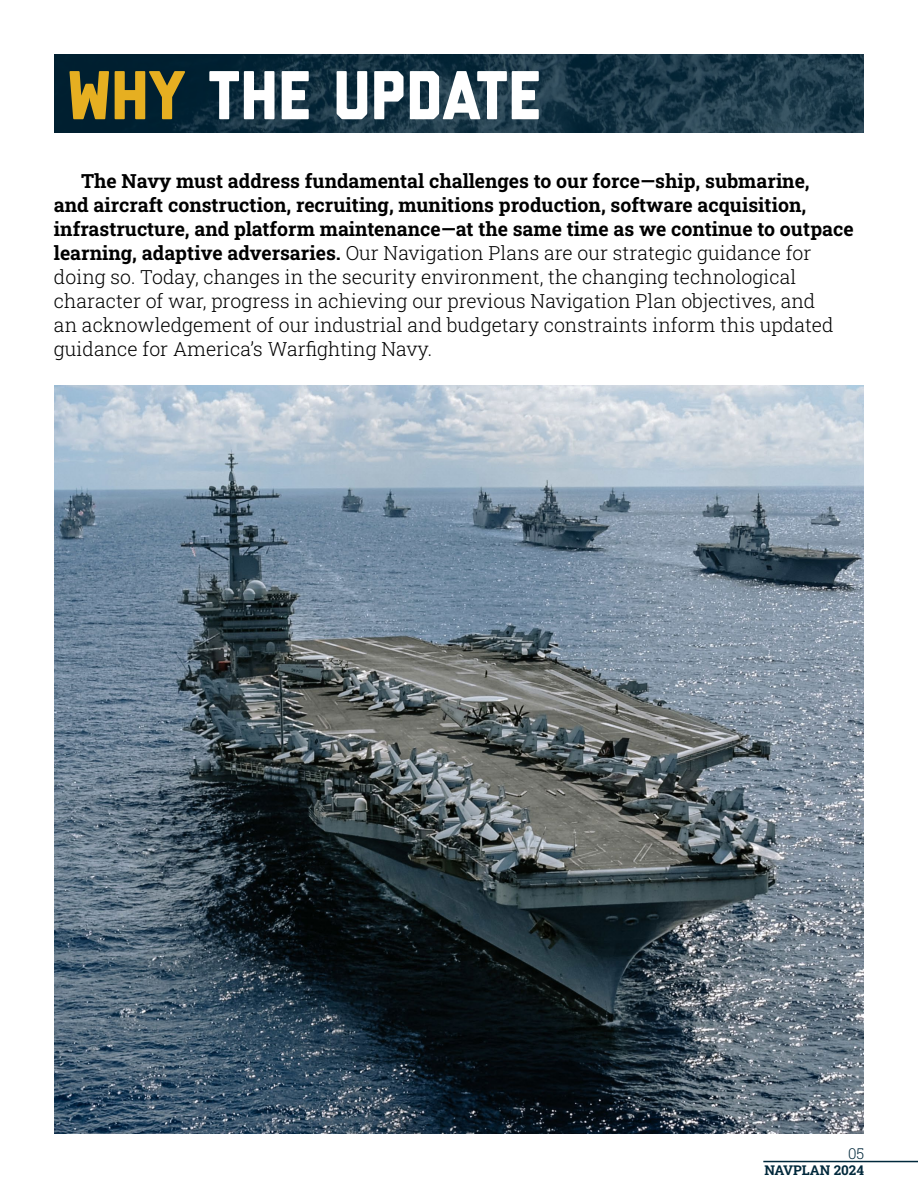
<style>
.page{position:relative;width:918px;height:1188px;background:#fff}
.page>*{position:absolute;margin:0;border:0;box-sizing:border-box;transform-origin:0 0}
.t1{font:800 69px "Liberator";color:#fff}
.t2{font:300 19.5px/24px "Roboto Slab";color:#000}
.t3{font:300 15px "Roboto Slab";color:#00283b}
.t4{font:700 13.5px "Roboto Slab";color:#00283b}
.s1{color:#e6af21}
.s2{font-weight:700}
</style>
<div class="page">
<img style="left:54px;top:386px;width:810px;height:748px">
<hr style="left:763px;top:1161px;width:155px;height:1px;background:#00283b">
<img style="left:54px;top:54px;width:810px;height:79px">
<h1 class="t1" style="left:68px;top:71px;width:474px"><span class="s1">WHY</span> THE UPDATE</h1>
<p class="t2" style="left:54px;top:168px;width:801px;text-indent:27px"><span class="s2">The Navy must address fundamental challenges to our force—ship, submarine,<br>and aircraft construction, recruiting, munitions production, software acquisition, infrastructure, and platform maintenance—at the same time as we continue to outpace learning, adaptive adversaries.</span> Our Navigation Plans are our strategic guidance for doing so. Today, changes in the security environment, the changing technological character of war, progress in achieving our previous Navigation Plan objectives, and<br>an acknowledgement of our industrial and budgetary constraints inform this updated guidance for America’s Warfighting Navy.</p>
<p class="t3" style="left:848px;top:1143px;width:18px">05</p>
<p class="t4" style="left:764px;top:1161px;width:101px">NAVPLAN 2024</p>
</div>
